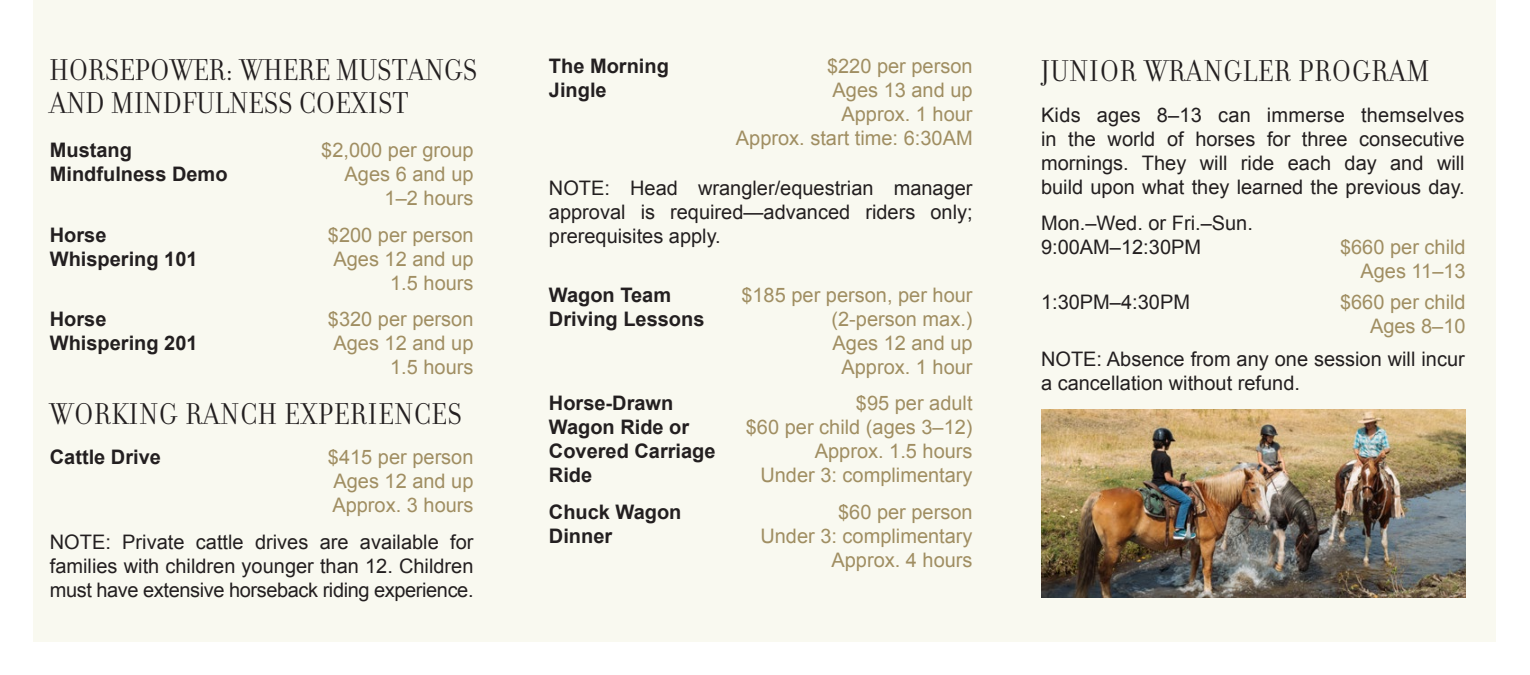
<style>
.page{position:relative;width:1530px;height:675px;background:#fff}
.page>*{position:absolute;margin:0;border:0;box-sizing:border-box;transform-origin:0 0}
.t1{font:32.5px/32.5px "Filosofia Grand Caps";letter-spacing:.03em;color:#231f20}
.t2{font:20px/24px "Arial";color:#231f20;text-align:justify}
.t3{font:20px/24px "Arial";color:#a08e62;text-align:right}
.t4{font:700 20px/24px "Arial";color:#231f20}
</style>
<div class="page">
<div style="left:34px;top:0;width:1462px;height:641px;background:#f9f9f0"></div>
<img style="left:1041px;top:410px;width:425px;height:187px">
<p class="t1" style="left:50px;top:55px;width:429px">HORSEPOWER: WHERE MUSTANGS<br>AND MINDFULNESS COEXIST</p>
<p class="t3" style="left:321px;top:138px;width:154px">$2,000 per group<br>Ages 6 and up<br>1–2 hours</p>
<p class="t3" style="left:328px;top:223px;width:147px">$200 per person<br>Ages 12 and up<br>1.5 hours</p>
<p class="t3" style="left:328px;top:307px;width:147px">$320 per person<br>Ages 12 and up<br>1.5 hours</p>
<p class="t1" style="left:50px;top:398px;width:413px">WORKING RANCH EXPERIENCES</p>
<p class="t4" style="left:50px;top:138px;width:179px">Mustang<br>Mindfulness Demo</p>
<p class="t4" style="left:50px;top:223px;width:149px">Horse<br>Whispering 101</p>
<p class="t4" style="left:50px;top:307px;width:149px">Horse<br>Whispering 201</p>
<p class="t4" style="left:50px;top:445px;width:113px">Cattle Drive</p>
<p class="t3" style="left:328px;top:445px;width:147px;text-align:justify">$415 per person Ages 12 and up Approx. 3 hours</p>
<p class="t2" style="left:50px;top:530px;width:425px">NOTE: Private cattle drives are available for families with children younger than 12. Children must have extensive horseback riding experience.</p>
<p class="t4" style="left:549px;top:54px;width:121px">The Morning<br>Jingle</p>
<p class="t3" style="left:736px;top:54px;width:238px">$220 per person<br>Ages 13 and up<br>Approx. 1 hour<br>Approx. start time: 6:30AM</p>
<p class="t2" style="left:549px;top:176px;width:425px">NOTE: Head wrangler/equestrian manager approval is required—advanced riders only; prerequisites apply.</p>
<p class="t4" style="left:549px;top:283px;width:157px">Wagon Team<br>Driving Lessons</p>
<p class="t4" style="left:549px;top:391px;width:168px">Horse-Drawn<br>Wagon Ride or<br>Covered Carriage<br>Ride</p>
<p class="t4" style="left:549px;top:500px;width:134px">Chuck Wagon<br>Dinner</p>
<p class="t3" style="left:741px;top:283px;width:233px">$185 per person, per hour (2-person max.)<br>Ages 12 and up<br>Approx. 1 hour</p>
<p class="t3" style="left:746px;top:391px;width:228px">$95 per adult<br>$60 per child (ages 3–12)<br>Approx. 1.5 hours<br>Under 3: complimentary</p>
<p class="t3" style="left:760px;top:500px;width:214px">$60 per person<br>Under 3: complimentary<br>Approx. 4 hours</p>
<p class="t1" style="left:1041px;top:55px;width:389px">JUNIOR WRANGLER PROGRAM</p>
<p class="t2" style="left:1041px;top:103px;width:425px">Kids ages 8–13 can immerse themselves in the world of horses for three consecutive mornings. They will ride each day and will build upon what they learned the previous day.</p>
<p class="t3" style="left:1340px;top:235px;width:127px">$660 per child<br>Ages 11–13</p>
<p class="t3" style="left:1340px;top:290px;width:127px">$660 per child<br>Ages 8–10</p>
<p class="t2" style="left:1041px;top:347px;width:425px">NOTE: Absence from any one session will incur a cancellation without refund.</p>
<p class="t2" style="left:1041px;top:211px;width:213px">Mon.–Wed. or Fri.–Sun.<br>9:00AM–12:30PM</p>
<p class="t2" style="left:1041px;top:290px;width:150px">1:30PM–4:30PM</p>
</div>
